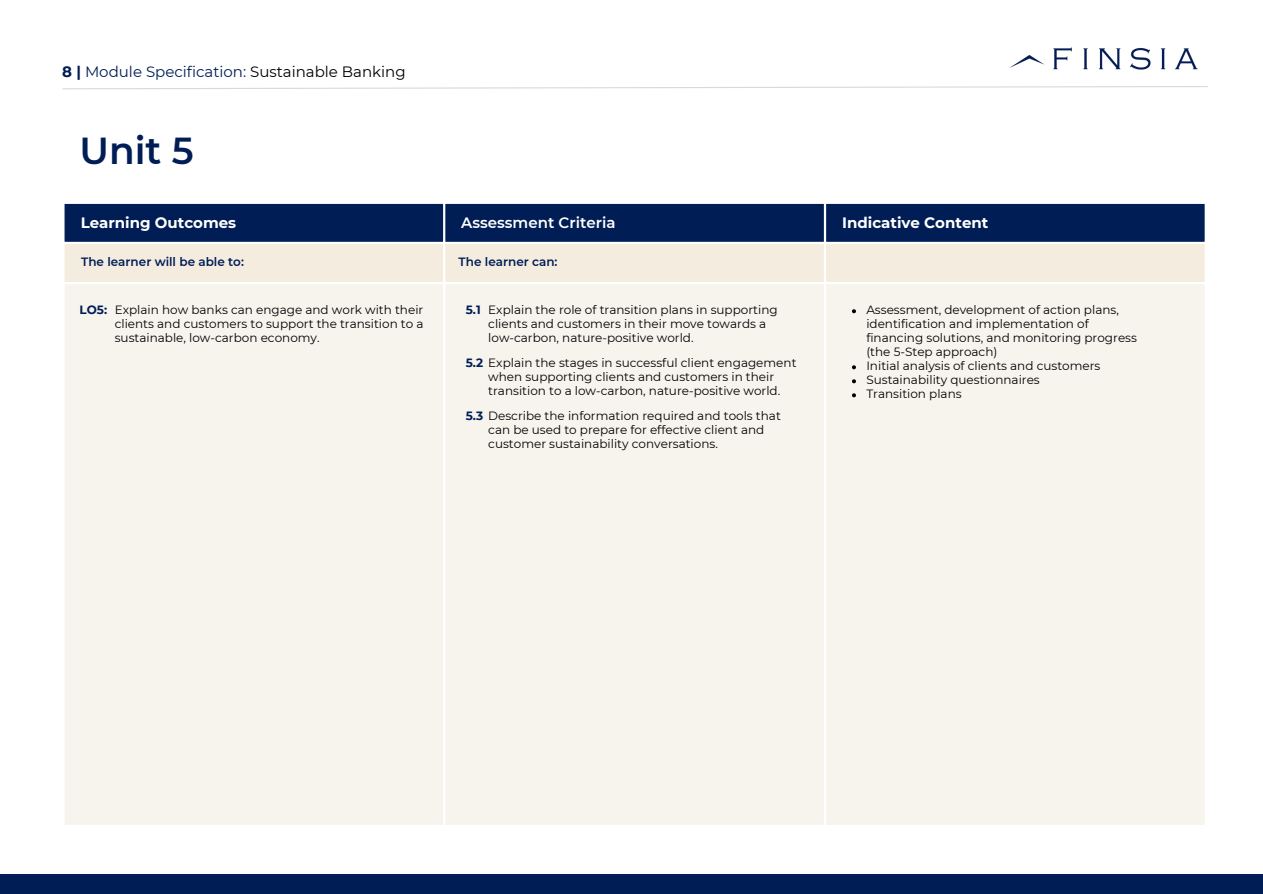
<style>
.page{position:relative;width:1263px;height:894px;background:#fff}
.page>*{position:absolute;margin:0;border:0;box-sizing:border-box;transform-origin:0 0}
.t1{font:600 37.5px "Montserrat";color:#001d55}
.t2{font:15px "Montserrat";color:#001d55}
.t3{font:700 15px "Montserrat";color:#fff}
.t4{font:600 15px "Montserrat";color:#fff}
.t5{font:12px/14px "Montserrat";color:#000}
.t6{font:600 12px "Montserrat";color:#001d55}
.t7{font:700 12px "Montserrat";color:#001d55}
.s1{font-weight:700}
.s2{color:#000}
.s3{font-weight:700;color:#001d55}
</style>
<div class="page">
<img style="left:1009px;top:47px;width:189px;height:23px">
<div style="left:0;top:873px;width:1263px;height:20px;background:#001d55"></div>
<svg style="left:62px;top:86px;width:1146px;height:4px"></svg>
<div style="left:65px;top:204px;width:1140px;height:38px;background:#001d55"></div>
<div style="left:65px;top:244px;width:1140px;height:38px;background:#f5ece0"></div>
<div style="left:65px;top:284px;width:1140px;height:540px;background:#f7f4ee"></div>
<hr style="left:443px;top:204px;width:2px;height:620px;background:#fff">
<hr style="left:824px;top:204px;width:2px;height:620px;background:#fff">
<svg style="left:852px;top:309px;width:4px;height:4px"></svg>
<svg style="left:852px;top:365px;width:4px;height:4px"></svg>
<svg style="left:852px;top:379px;width:4px;height:4px"></svg>
<svg style="left:852px;top:393px;width:4px;height:4px"></svg>
<h2 class="t2" style="left:62px;top:63px;width:345px"><span class="s1">8 |</span> Module Specification: <span class="s2">Sustainable Banking</span></h2>
<p class="t1" style="left:80px;top:128px;width:116px">Unit 5</p>
<h1 class="t3" style="left:81px;top:214px;width:157px">Learning Outcomes</h1>
<p class="t4" style="left:461px;top:214px;width:156px">Assessment Criteria</p>
<p class="t3" style="left:842px;top:214px;width:148px">Indicative Content</p>
<p class="t6" style="left:81px;top:255px;width:164px">The learner will be able to:</p>
<p class="t6" style="left:459px;top:255px;width:100px">The learner can:</p>
<p class="t7" style="left:80px;top:302px;width:29px">LO5:</p>
<h3 class="t5" style="left:115px;top:303px;width:310px;text-align:justify">Explain how banks can engage and work with their clients and customers to support the transition to a sustainable, low-carbon economy.</h3>
<p class="t7" style="left:466px;top:302px;width:16px">5.1</p>
<h4 class="t5" style="left:488px;top:303px;width:291px">Explain the role of transition plans in supporting clients and customers in their move towards a</h4>
<p class="t5" style="left:866px;top:303px;width:272px">Assessment, development of action plans, identification and implementation of financing solutions, and monitoring progress (the 5-Step approach)</p>
<h4 class="t5" style="left:866px;top:359px;width:236px">Initial analysis of clients and customers</h4>
<p class="t5" style="left:866px;top:373px;width:175px">Sustainability questionnaires</p>
<p class="t5" style="left:866px;top:387px;width:97px">Transition plans</p>
<p class="t5" style="left:488px;top:331px;width:207px">low-carbon, nature-positive world.</p>
<p class="t5" style="left:466px;top:356px;width:332px"><span class="s3">5.2</span> Explain the stages in successful client engagement</p>
<h4 class="t5" style="left:488px;top:370px;width:293px">when supporting clients and customers in their transition to a low-carbon, nature-positive world.</h4>
<p class="t5" style="left:466px;top:409px;width:317px"><span class="s3">5.3</span> Describe the information required and tools that</p>
<p class="t5" style="left:488px;top:423px;width:278px">can be used to prepare for effective client and customer sustainability conversations.</p>
</div>
